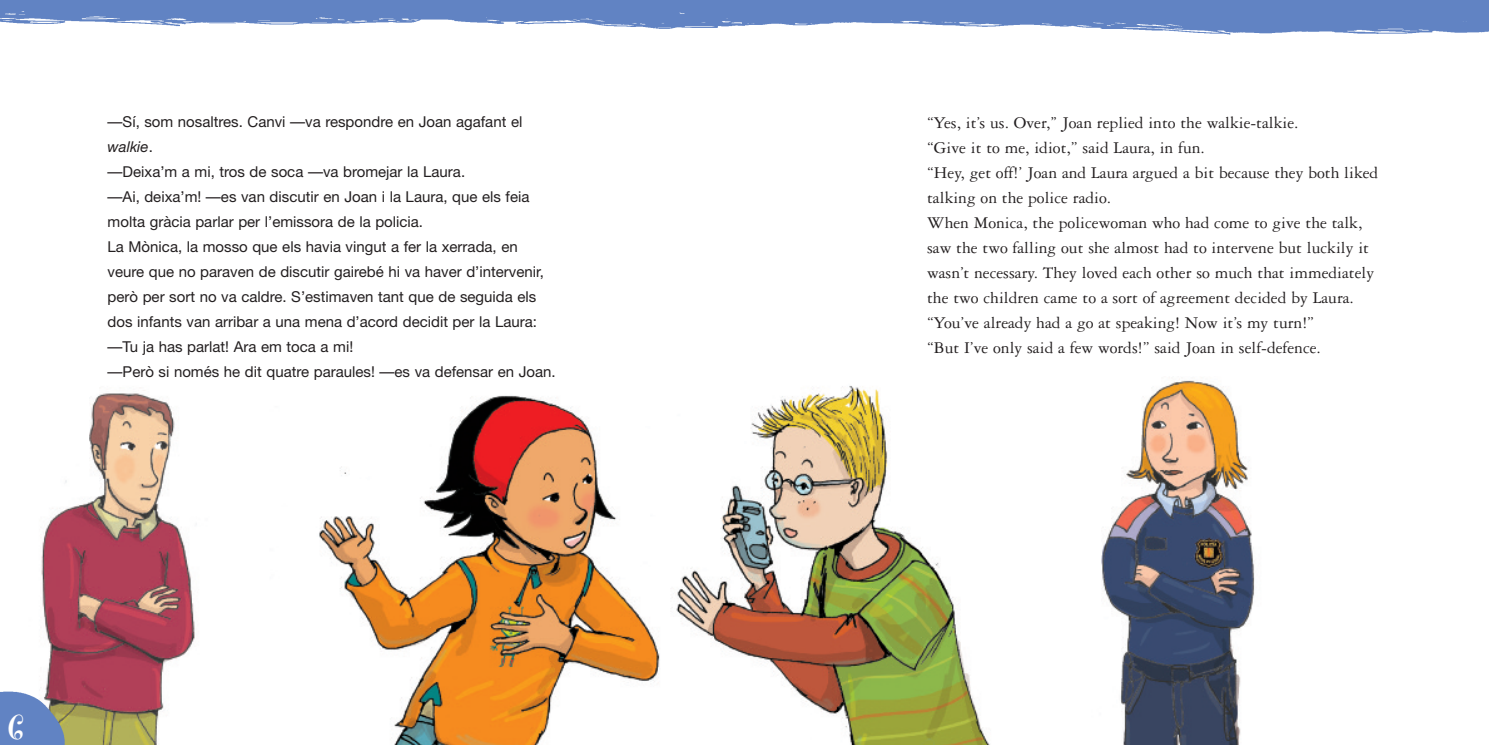
<style>
.page{position:relative;width:1489px;height:745px;background:#fff}
.page>*{position:absolute;margin:0;border:0;box-sizing:border-box;transform-origin:0 0}
.t1{font:700 38.88px "Fontesque";color:#fff}
.t2{font:17.5px/25px "Garamond Three";color:#231f20}
.t3{font:15px/25px "Helvetica Neue";color:#231f20}
.s1{font-style:italic}
</style>
<div class="page">
<img style="left:41px;top:379px;width:1214px;height:365px">
<img style="left:744px;top:0;width:744px;height:35px">
<img style="left:0;top:691px;width:65px;height:53px">
<img style="left:0;top:0;width:744px;height:29px">
<p class="t3" style="left:108px;top:110px;width:449px">—Sí, som nosaltres. Canvi —va respondre en Joan agafant el <span class="s1">walkie</span>.<br>—Deixa’m a mi, tros de soca —va bromejar la Laura.<br>—Ai, deixa’m! —es van discutir en Joan i la Laura, que els feia molta gràcia parlar per l’emissora de la policia.<br>La Mònica, la mosso que els havia vingut a fer la xerrada, en veure que no paraven de discutir gairebé hi va haver d’intervenir, però per sort no va caldre. S’estimaven tant que de seguida els dos infants van arribar a una mena d’acord decidit per la Laura: —Tu ja has parlat! Ara em toca a mi!<br>—Però si només he dit quatre paraules! —es va defensar en Joan.</p>
<p class="t2" style="left:927px;top:111px;width:452px">“Yes, it’s us. Over,’’ Joan replied into the walkie-talkie.<br>“Give it to me, idiot,’’ said Laura, in fun.<br>“Hey, get off!’ Joan and Laura argued a bit because they both liked talking on the police radio.<br>When Monica, the policewoman who had come to give the talk, saw the two falling out she almost had to intervene but luckily it wasn’t necessary. They loved each other so much that immediately the two children came to a sort of agreement decided by Laura. “You’ve already had a go at speaking! Now it’s my turn!’’<br>“But I’ve only said a few words!’’ said Joan in self-defence.</p>
<h1 class="t1" style="left:8px;top:700px;width:18px">6</h1>
</div>
